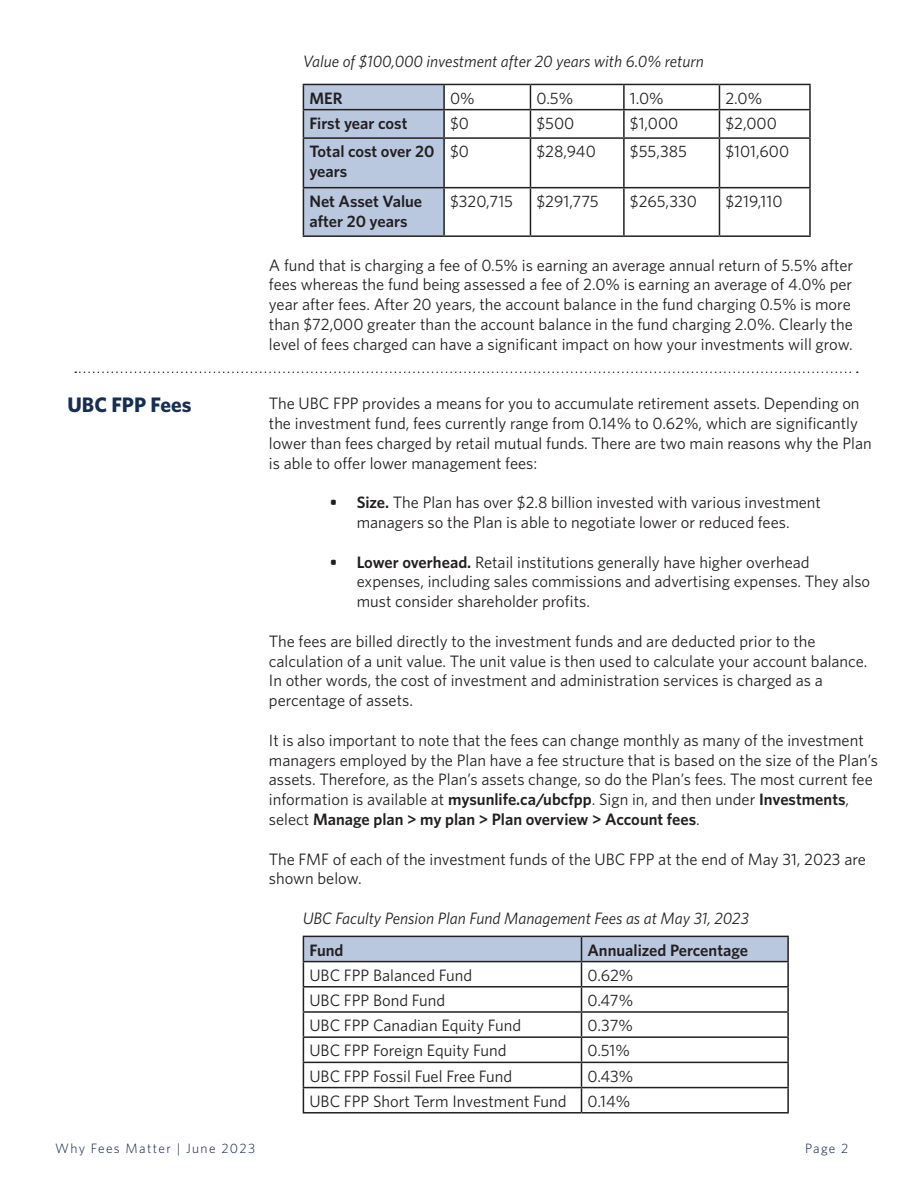
<style>
.page{position:relative;width:918px;height:1188px;background:#fff}
.page>*{position:absolute;margin:0;border:0;box-sizing:border-box;transform-origin:0 0}
.t1{font:700 21px "Whitney";color:#162e53}
.t2{font:16.5px/19.8px "Whitney";color:#231f20}
.t3{font:italic 16.5px "Whitney";color:#231f20}
.t4{font:600 16.5px/19.8px "Whitney";color:#231f20}
.t5{font:300 13.5px "Whitney";letter-spacing:.1em;color:#081d3f}
.s1{font-weight:600}
</style>
<div class="page">
<hr style="left:444px;top:84px;width:86px;height:1px;background:#231f20">
<hr style="left:443px;top:85px;width:2px;height:24px;background:#231f20">
<hr style="left:530px;top:84px;width:94px;height:1px;background:#231f20">
<hr style="left:624px;top:84px;width:95px;height:1px;background:#231f20">
<hr style="left:623px;top:85px;width:2px;height:24px;background:#231f20">
<hr style="left:719px;top:84px;width:92px;height:1px;background:#231f20">
<hr style="left:809px;top:85px;width:2px;height:24px;background:#231f20">
<div style="left:303px;top:84px;width:141px;height:151px;background:#b9c8df"></div>
<hr style="left:444px;top:109px;width:86px;height:1px;background:#231f20">
<hr style="left:443px;top:110px;width:2px;height:27px;background:#231f20">
<hr style="left:530px;top:109px;width:94px;height:1px;background:#231f20">
<svg style="left:530px;top:85px;width:1px;height:52px"></svg>
<hr style="left:624px;top:109px;width:95px;height:1px;background:#231f20">
<hr style="left:623px;top:110px;width:2px;height:27px;background:#231f20">
<hr style="left:719px;top:109px;width:92px;height:1px;background:#231f20">
<svg style="left:719px;top:85px;width:1px;height:52px"></svg>
<hr style="left:809px;top:110px;width:2px;height:27px;background:#231f20">
<hr style="left:303px;top:137px;width:141px;height:2px;background:#231f20">
<hr style="left:303px;top:139px;width:1px;height:48px;background:#231f20">
<hr style="left:444px;top:137px;width:86px;height:2px;background:#231f20">
<hr style="left:443px;top:139px;width:2px;height:48px;background:#231f20">
<hr style="left:530px;top:137px;width:94px;height:2px;background:#231f20">
<hr style="left:530px;top:139px;width:1px;height:48px;background:#231f20">
<hr style="left:624px;top:137px;width:95px;height:2px;background:#231f20">
<hr style="left:623px;top:139px;width:2px;height:48px;background:#231f20">
<hr style="left:719px;top:137px;width:92px;height:2px;background:#231f20">
<hr style="left:719px;top:139px;width:1px;height:48px;background:#231f20">
<hr style="left:809px;top:139px;width:2px;height:48px;background:#231f20">
<hr style="left:303px;top:187px;width:141px;height:1px;background:#231f20">
<hr style="left:303px;top:188px;width:1px;height:47px;background:#231f20">
<hr style="left:444px;top:187px;width:86px;height:1px;background:#231f20">
<hr style="left:443px;top:188px;width:2px;height:47px;background:#231f20">
<hr style="left:530px;top:187px;width:94px;height:1px;background:#231f20">
<hr style="left:530px;top:188px;width:1px;height:47px;background:#231f20">
<hr style="left:624px;top:187px;width:95px;height:1px;background:#231f20">
<hr style="left:623px;top:188px;width:2px;height:47px;background:#231f20">
<hr style="left:719px;top:187px;width:92px;height:1px;background:#231f20">
<hr style="left:719px;top:188px;width:1px;height:47px;background:#231f20">
<hr style="left:809px;top:188px;width:2px;height:47px;background:#231f20">
<hr style="left:303px;top:235px;width:141px;height:2px;background:#231f20">
<hr style="left:444px;top:235px;width:86px;height:2px;background:#231f20">
<hr style="left:530px;top:235px;width:94px;height:2px;background:#231f20">
<hr style="left:624px;top:235px;width:95px;height:2px;background:#231f20">
<hr style="left:719px;top:235px;width:92px;height:2px;background:#231f20">
<hr style="left:582px;top:936px;width:207px;height:1px;background:#231f20">
<hr style="left:787px;top:937px;width:2px;height:24px;background:#231f20">
<hr style="left:582px;top:961px;width:207px;height:1px;background:#231f20">
<hr style="left:787px;top:962px;width:2px;height:24px;background:#231f20">
<hr style="left:582px;top:986px;width:207px;height:2px;background:#231f20">
<hr style="left:787px;top:988px;width:2px;height:23px;background:#231f20">
<hr style="left:582px;top:1011px;width:207px;height:2px;background:#231f20">
<hr style="left:787px;top:1013px;width:2px;height:23px;background:#231f20">
<hr style="left:582px;top:1036px;width:207px;height:2px;background:#231f20">
<hr style="left:787px;top:1038px;width:2px;height:24px;background:#231f20">
<hr style="left:582px;top:1062px;width:207px;height:1px;background:#231f20">
<hr style="left:787px;top:1063px;width:2px;height:24px;background:#231f20">
<hr style="left:582px;top:1087px;width:207px;height:1px;background:#231f20">
<svg style="left:303px;top:936px;width:485px;height:176px"></svg>
<hr style="left:787px;top:1088px;width:2px;height:24px;background:#231f20">
<hr style="left:303px;top:1112px;width:279px;height:2px;background:#231f20">
<hr style="left:582px;top:1112px;width:207px;height:2px;background:#231f20">
<svg style="left:75px;top:372px;width:783px;height:1px"></svg>
<p class="t1" style="left:67px;top:390px;width:125px">UBC FPP Fees</p>
<p class="t3" style="left:303px;top:51px;width:403px">Value of $100,000 investment after 20 years with 6.0% return</p>
<p class="t4" style="left:309px;top:88px;width:35px">MER</p>
<p class="t2" style="left:450px;top:88px;width:26px">0%</p>
<p class="t2" style="left:536px;top:88px;width:38px">0.5%</p>
<p class="t2" style="left:630px;top:88px;width:35px">1.0%</p>
<p class="t2" style="left:725px;top:88px;width:38px">2.0%</p>
<p class="t4" style="left:309px;top:113px;width:100px">First year cost</p>
<p class="t2" style="left:450px;top:113px;width:21px">$0</p>
<p class="t2" style="left:536px;top:113px;width:39px">$500</p>
<p class="t2" style="left:630px;top:113px;width:50px">$1,000</p>
<p class="t2" style="left:725px;top:113px;width:53px">$2,000</p>
<p class="t4" style="left:309px;top:141px;width:127px">Total cost over 20 years</p>
<p class="t2" style="left:450px;top:141px;width:21px">$0</p>
<p class="t2" style="left:536px;top:141px;width:61px">$28,940</p>
<p class="t2" style="left:630px;top:141px;width:59px">$55,385</p>
<p class="t2" style="left:725px;top:141px;width:65px">$101,600</p>
<p class="t4" style="left:309px;top:191px;width:114px">Net Asset Value after 20 years</p>
<p class="t2" style="left:450px;top:191px;width:65px">$320,715</p>
<p class="t2" style="left:536px;top:191px;width:64px">$291,775</p>
<p class="t2" style="left:630px;top:191px;width:69px">$265,330</p>
<p class="t2" style="left:725px;top:191px;width:59px">$219,110</p>
<p class="t2" style="left:269px;top:255px;width:586px">A fund that is charging a fee of 0.5% is earning an average annual return of 5.5% after fees whereas the fund being assessed a fee of 2.0% is earning an average of 4.0% per year after fees. After 20 years, the account balance in the fund charging 0.5% is more than $72,000 greater than the account balance in the fund charging 2.0%. Clearly the level of fees charged can have a significant impact on how your investments will grow.</p>
<p class="t2" style="left:269px;top:393px;width:604px">The UBC FPP provides a means for you to accumulate retirement assets. Depending on the investment fund, fees currently range from 0.14% to 0.62%, which are significantly lower than fees charged by retail mutual funds. There are two main reasons why the Plan is able to offer lower management fees:</p>
<p class="t2" style="left:330px;top:492px;width:493px;text-align:center"><span class="s1">• Size.</span> The Plan has over $2.8 billion invested with various investment managers so the Plan is able to negotiate lower or reduced fees.</p>
<p class="t2" style="left:357px;top:552px;width:515px;text-indent:-27px"><span class="s1">• Lower overhead.</span> Retail institutions generally have higher overhead expenses, including sales commissions and advertising expenses. They also must consider shareholder profits.</p>
<p class="t2" style="left:269px;top:631px;width:600px">The fees are billed directly to the investment funds and are deducted prior to the calculation of a unit value. The unit value is then used to calculate your account balance.<br>In other words, the cost of investment and administration services is charged as a percentage of assets.</p>
<p class="t2" style="left:269px;top:730px;width:611px">It is also important to note that the fees can change monthly as many of the investment managers employed by the Plan have a fee structure that is based on the size of the Plan’s assets. Therefore, as the Plan’s assets change, so do the Plan’s fees. The most current fee information is available at <span class="s1">mysunlife.ca/ubcfpp</span>. Sign in, and then under <span class="s1">Investments</span>, select <span class="s1">Manage plan &gt; my plan &gt; Plan overview &gt; Account fees</span>.</p>
<p class="t2" style="left:269px;top:849px;width:598px">The FMF of each of the investment funds of the UBC FPP at the end of May 31, 2023 are shown below.</p>
<p class="t3" style="left:303px;top:907px;width:448px">UBC Faculty Pension Plan Fund Management Fees as at May 31, 2023</p>
<p class="t4" style="left:309px;top:940px;width:36px">Fund</p>
<p class="t4" style="left:588px;top:940px;width:162px">Annualized Percentage</p>
<p class="t2" style="left:309px;top:965px;width:164px">UBC FPP Balanced Fund</p>
<p class="t2" style="left:588px;top:965px;width:48px">0.62%</p>
<p class="t2" style="left:309px;top:990px;width:137px">UBC FPP Bond Fund</p>
<p class="t2" style="left:588px;top:990px;width:47px">0.47%</p>
<p class="t2" style="left:309px;top:1015px;width:213px">UBC FPP Canadian Equity Fund</p>
<p class="t2" style="left:588px;top:1015px;width:47px">0.37%</p>
<p class="t2" style="left:309px;top:1040px;width:199px">UBC FPP Foreign Equity Fund</p>
<p class="t2" style="left:588px;top:1040px;width:44px">0.51%</p>
<p class="t2" style="left:309px;top:1066px;width:204px">UBC FPP Fossil Fuel Free Fund</p>
<p class="t2" style="left:588px;top:1066px;width:47px">0.43%</p>
<p class="t2" style="left:309px;top:1091px;width:259px">UBC FPP Short Term Investment Fund</p>
<p class="t2" style="left:588px;top:1091px;width:44px">0.14%</p>
<p class="t5" style="left:55px;top:1140px;width:202px">Why Fees Matter | June 2023</p>
<p class="t5" style="left:805px;top:1140px;width:45px">Page 2</p>
</div>
